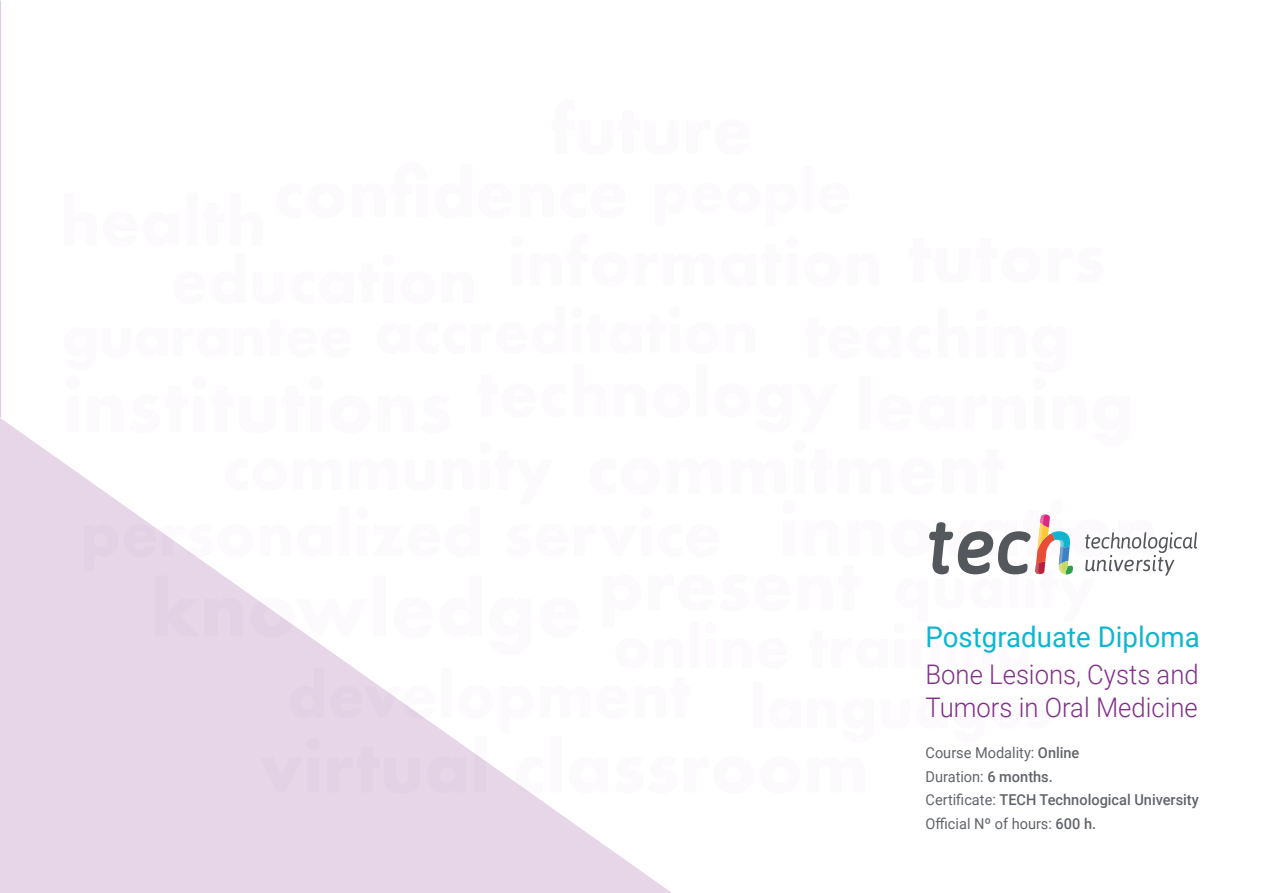
<style>
.page{position:relative;width:1263px;height:893px;background:#fff}
.page>*{position:absolute;margin:0;border:0;box-sizing:border-box;transform-origin:0 0}
.t1{font:28.5px "Roboto";color:#0fb6cf}
.t2{font:300 27px/33px "Roboto";color:#813089;scale:.95 1}
.t3{font:15px/23.7px "Roboto";color:#61646a}
.s1{font-weight:500}
</style>
<div class="page">
<svg style="left:0;top:418px;width:672px;height:475px;background:#e8d9e9"></svg>
<svg style="left:64px;top:418px;width:1133px;height:376px"></svg>
<h1 class="t1" style="left:925px;top:617px;width:276px">Postgraduate Diploma</h1>
<h2 class="t2" style="left:925px;top:657px;width:289px">Bone Lesions, Cysts and<br>Tumors in Oral Medicine</h2>
<p class="t3" style="left:925px;top:740px;width:275px">Course Modality: <span class="s1">Online<br></span>Duration: <span class="s1">6 months.<br></span>Certificate: <span class="s1">TECH Technological University<br></span>Official Nº of hours: <span class="s1">600 h.</span></p>
</div>
